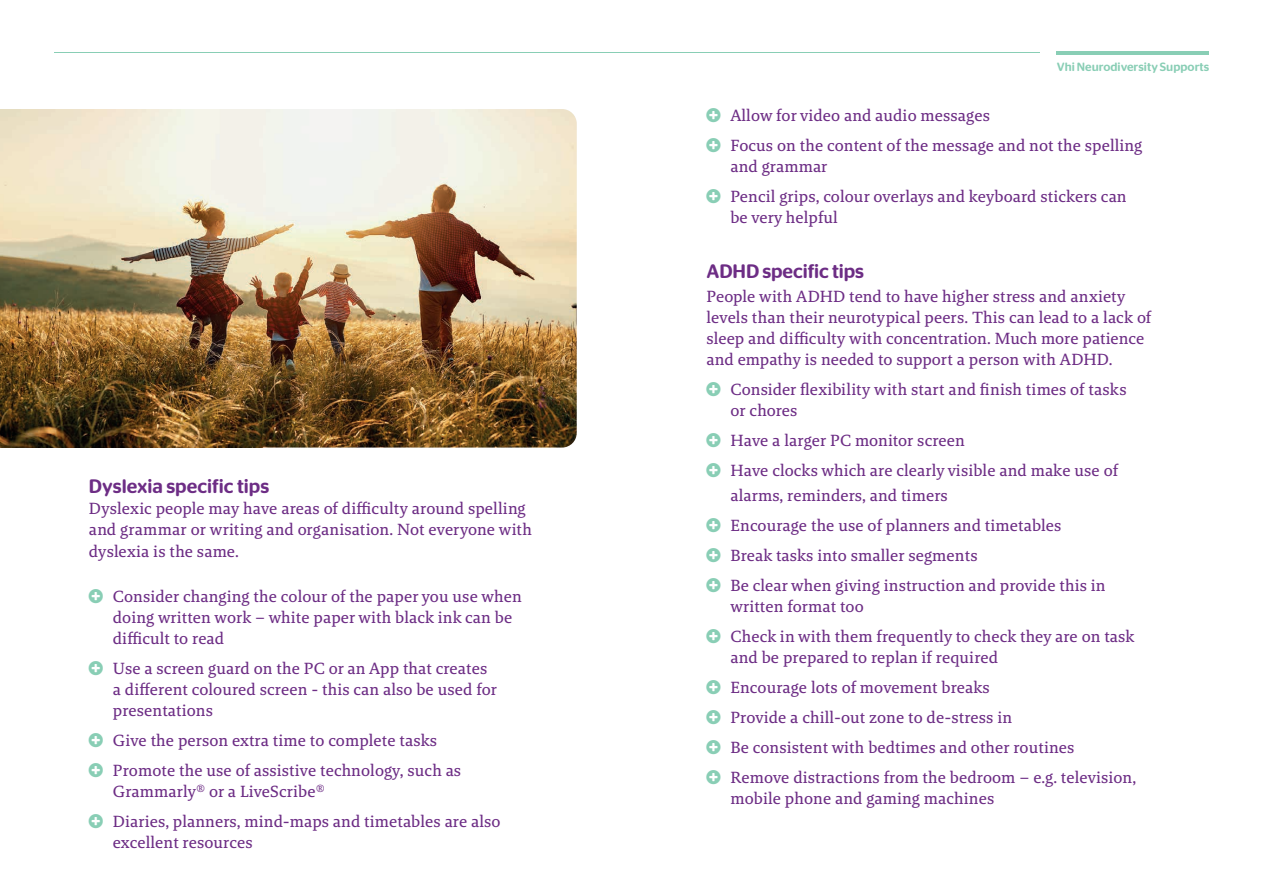
<style>
.page{position:relative;width:1263px;height:893px;background:#fff}
.page>*{position:absolute;margin:0;border:0;box-sizing:border-box;transform-origin:0 0}
.t1{font:500 19.5px "Stag Sans Round";color:#6d2d85}
.t2{font:16.5px/30px "Brando Text LF";letter-spacing:.005em;color:#6d2d85}
.t3{font:500 12px "Stag Sans Round";color:#89ceb5}
</style>
<div class="page">
<img style="left:0;top:109px;width:577px;height:339px">
<hr style="left:1057px;top:51px;width:152px;height:3px;background:#89ceb5">
<hr style="left:54px;top:53px;width:985px;height:1px;background:#89ceb5">
<p class="t1" style="left:89px;top:475px;width:182px">Dyslexia specific tips</p>
<p class="t2" style="left:89px;top:498px;width:445px;line-height:21.3px">Dyslexic people may have areas of difficulty around spelling and grammar or writing and organisation. Not everyone with dyslexia is the same.</p>
<p class="t2" style="left:113px;top:586px;width:410px;line-height:21px">Consider changing the colour of the paper you use when doing written work – white paper with black ink can be difficult to read</p>
<p class="t2" style="left:113px;top:658px;width:386px;line-height:21px">Use a screen guard on the PC or an App that creates a different coloured screen - this can also be used for presentations</p>
<p class="t2" style="left:113px;top:725px;width:350px">Give the person extra time to complete tasks<br>Promote the use of assistive technology, such as</p>
<p class="t2" style="left:113px;top:776px;width:389px">Grammarly® or a LiveScribe®<br>Diaries, planners, mind-maps and timetables are also</p>
<p class="t2" style="left:113px;top:827px;width:141px">excellent resources</p>
<p class="t3" style="left:1057px;top:60px;width:154px">Vhi Neurodiversity Supports</p>
<p class="t2" style="left:730px;top:100px;width:413px">Allow for video and audio messages<br>Focus on the content of the message and not the spelling</p>
<p class="t2" style="left:730px;top:151px;width:398px">and grammar<br>Pencil grips, colour overlays and keyboard stickers can</p>
<p class="t2" style="left:730px;top:202px;width:109px">be very helpful</p>
<p class="t1" style="left:706px;top:260px;width:159px">ADHD specific tips</p>
<p class="t2" style="left:706px;top:286px;width:446px;line-height:21px">People with ADHD tend to have higher stress and anxiety levels than their neurotypical peers. This can lead to a lack of sleep and difficulty with concentration. Much more patience and empathy is needed to support a person with ADHD.</p>
<p class="t2" style="left:730px;top:379px;width:398px;line-height:21px">Consider flexibility with start and finish times of tasks or chores</p>
<p class="t2" style="left:730px;top:425px;width:389px">Have a larger PC monitor screen<br>Have clocks which are clearly visible and make use of</p>
<p class="t2" style="left:730px;top:481px;width:377px">alarms, reminders, and timers<br>Encourage the use of planners and timetables Break tasks into smaller segments<br>Be clear when giving instruction and provide this in</p>
<p class="t2" style="left:730px;top:592px;width:406px">written format too<br>Check in with them frequently to check they are on task</p>
<p class="t2" style="left:730px;top:643px;width:407px">and be prepared to replan if required<br>Encourage lots of movement breaks<br>Provide a chill-out zone to de-stress in<br>Be consistent with bedtimes and other routines Remove distractions from the bedroom – e.g. television,</p>
<p class="t2" style="left:730px;top:784px;width:265px">mobile phone and gaming machines</p>
</div>
